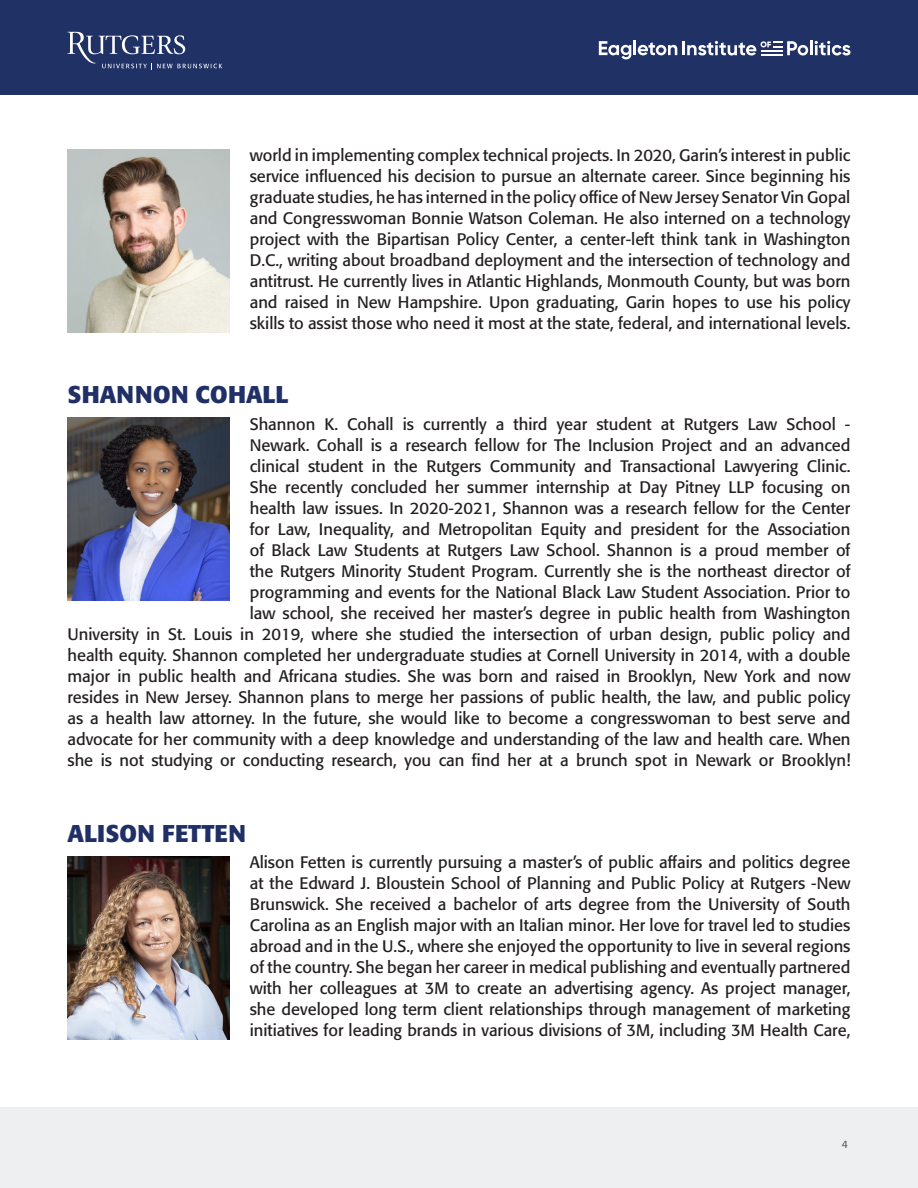
<style>
.page{position:relative;width:918px;height:1188px;background:#fff}
.page>*{position:absolute;margin:0;border:0;box-sizing:border-box;transform-origin:0 0}
.Bodycopy{font:700 24px "Formata BQ";color:#203066}
.Bodycopy-2{font:16.5px/21px "Formata BQ";color:#241f21;text-align:justify}
.t1{font:10.5px "Formata BQ";color:#5c5c5f}
</style>
<div class="page">
<div style="left:0;top:1108px;width:918px;height:80px;background:#edeff1"></div>
<div style="left:0;top:0;width:918px;height:94px;background:#203166"></div>
<svg style="left:67px;top:31px;width:155px;height:39px"></svg>
<svg style="left:599px;top:41px;width:32px;height:18px"></svg>
<hr style="left:633px;top:41px;width:3px;height:14px;background:#fff">
<svg style="left:638px;top:42px;width:39px;height:14px"></svg>
<hr style="left:810px;top:41px;width:3px;height:14px;background:#fff">
<svg style="left:815px;top:41px;width:35px;height:15px"></svg>
<hr style="left:682px;top:41px;width:3px;height:14px;background:#fff">
<svg style="left:687px;top:41px;width:121px;height:15px"></svg>
<img style="left:68px;top:149px;width:162px;height:184px">
<img style="left:68px;top:417px;width:162px;height:184px">
<img style="left:68px;top:856px;width:162px;height:184px">
<p class="Bodycopy-2" style="left:250px;top:145px;width:602px">world in implementing complex technical projects. In 2020, Garin’s interest in public service influenced his decision to pursue an alternate career. Since beginning his graduate studies, he has interned in the policy office of New Jersey Senator Vin Gopal and Congresswoman Bonnie Watson Coleman. He also interned on a technology project with the Bipartisan Policy Center, a center-left think tank in Washington D.C., writing about broadband deployment and the intersection of technology and antitrust. He currently lives in Atlantic Highlands, Monmouth County, but was born and raised in New Hampshire. Upon graduating, Garin hopes to use his policy skills to assist those who need it most at the state, federal, and international levels.</p>
<p class="Bodycopy" style="left:68px;top:379px;width:223px">SHANNON COHALL</p>
<p class="Bodycopy-2" style="left:68px;top:413px;width:785px;text-align:right">Shannon K. Cohall is currently a third year student at Rutgers Law School -<br>Newark. Cohall is a research fellow for The Inclusion Project and an advanced<br>clinical student in the Rutgers Community and Transactional Lawyering Clinic.<br>She recently concluded her summer internship at Day Pitney LLP focusing on<br>health law issues. In 2020-2021, Shannon was a research fellow for the Center<br>for Law, Inequality, and Metropolitan Equity and president for the Association<br>of Black Law Students at Rutgers Law School. Shannon is a proud member of<br>the Rutgers Minority Student Program. Currently she is the northeast director of<br>programming and events for the National Black Law Student Association. Prior to<br>law school, she received her master’s degree in public health from Washington<br>University in St. Louis in 2019, where she studied the intersection of urban design, public policy and health equity. Shannon completed her undergraduate studies at Cornell University in 2014, with a double major in public health and Africana studies. She was born and raised in Brooklyn, New York and now resides in New Jersey. Shannon plans to merge her passions of public health, the law, and public policy as a health law attorney. In the future, she would like to become a congresswoman to best serve and advocate for her community with a deep knowledge and understanding of the law and health care. When she is not studying or conducting research, you can find her at a brunch spot in Newark or Brooklyn!</p>
<p class="Bodycopy" style="left:68px;top:818px;width:180px">ALISON FETTEN</p>
<p class="Bodycopy-2" style="left:250px;top:852px;width:602px">Alison Fetten is currently pursuing a master’s of public affairs and politics degree at the Edward J. Bloustein School of Planning and Public Policy at Rutgers -New Brunswick. She received a bachelor of arts degree from the University of South Carolina as an English major with an Italian minor. Her love for travel led to studies abroad and in the U.S., where she enjoyed the opportunity to live in several regions of the country. She began her career in medical publishing and eventually partnered with her colleagues at 3M to create an advertising agency. As project manager, she developed long term client relationships through management of marketing initiatives for leading brands in various divisions of 3M, including 3M Health Care,</p>
<p class="t1" style="left:842px;top:1138px;width:8px">4</p>
</div>
